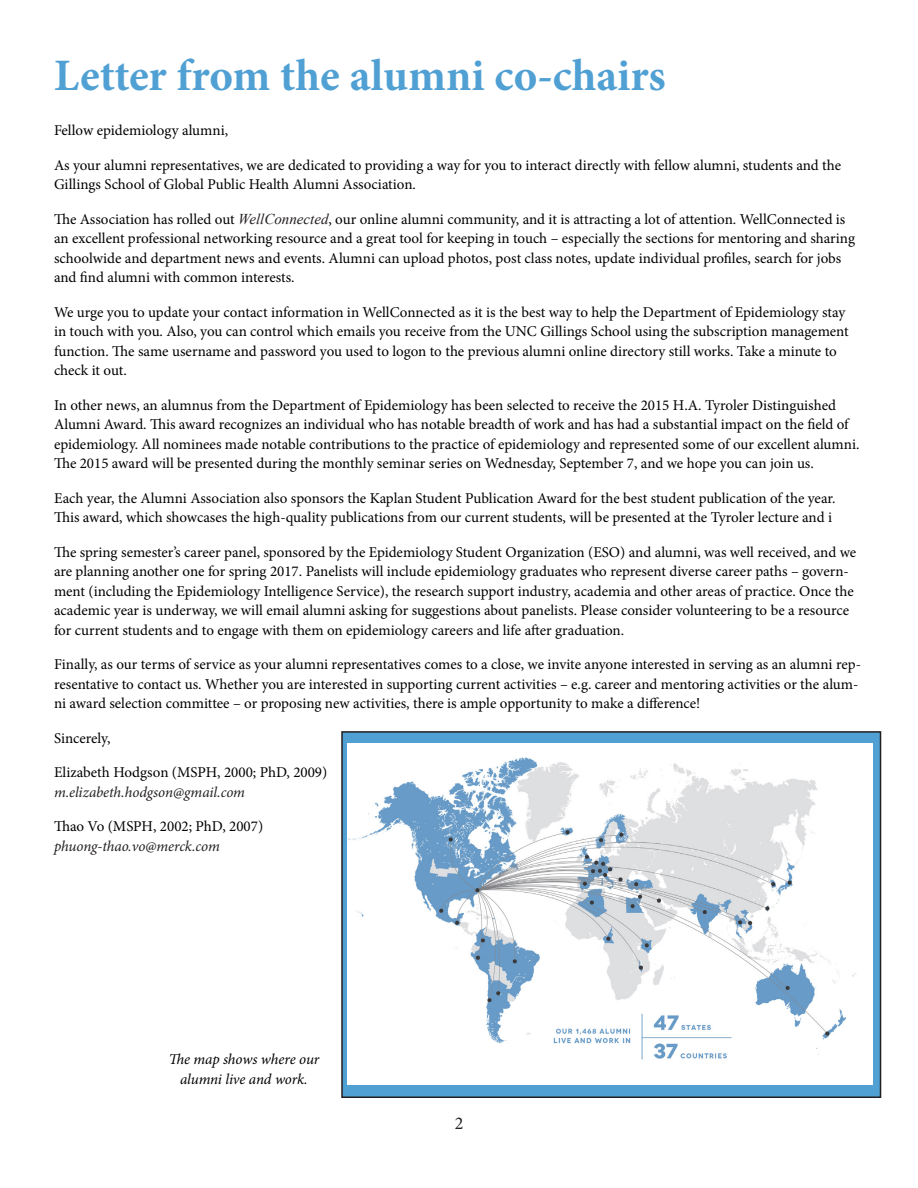
<style>
.page{position:relative;width:918px;height:1188px;background:#fff}
.page>*{position:absolute;margin:0;border:0;box-sizing:border-box;transform-origin:0 0}
.Heading_1{font:700 45px "Minion Pro";color:#50a0d4}
.t1{font:18px "Minion Pro";color:#231f20}
.EpiNewsletter_body{font:15px/19.5px "Minion Pro";color:#000}
.EpiNewsletter_body-2{font:italic 15px/19.5px "Minion Pro";letter-spacing:-.01em;color:#000;text-align:center}
.s1{font-family:"Times New Roman";font-style:italic;color:#231f20}
.s2{font-style:italic;color:#231f20}
</style>
<div class="page">
<div style="left:342px;top:732px;width:539px;height:365px;background:#50a0d4"></div>
<div style="left:341px;top:731px;width:540px;height:367px;border:2px solid #231f20"></div>
<img style="left:348px;top:743px;width:525px;height:341px">
<p class="Heading_1" style="left:54px;top:44px;width:613px">Letter from the alumni co-chairs</p>
<p class="EpiNewsletter_body" style="left:54px;top:121px;width:176px">Fellow epidemiology alumni,</p>
<p class="EpiNewsletter_body" style="left:54px;top:155px;width:789px">As your alumni representatives, we are dedicated to providing a way for you to interact directly with fellow alumni, students and the<br>Gillings School of Global Public Health Alumni Association.</p>
<p class="EpiNewsletter_body" style="left:54px;top:209px;width:803px">The Association has rolled out <span class="s1">WellConnected</span>, our online alumni community, and it is attracting a lot of attention. WellConnected is an excellent professional networking resource and a great tool for keeping in touch – especially the sections for mentoring and sharing schoolwide and department news and events. Alumni can upload photos, post class notes, update individual profiles, search for jobs and find alumni with common interests.</p>
<p class="EpiNewsletter_body" style="left:54px;top:302px;width:796px">We urge you to update your contact information in WellConnected as it is the best way to help the Department of Epidemiology stay in touch with you. Also, you can control which emails you receive from the UNC Gillings School using the subscription management function. The same username and password you used to logon to the previous alumni online directory still works. Take a minute to check it out.</p>
<p class="EpiNewsletter_body" style="left:54px;top:395px;width:807px">In other news, an alumnus from the Department of Epidemiology has been selected to receive the 2015 H.A. Tyroler Distinguished Alumni Award. This award recognizes an individual who has notable breadth of work and has had a substantial impact on the field of epidemiology. All nominees made notable contributions to the practice of epidemiology and represented some of our excellent alumni.<br>The 2015 award will be presented during the monthly seminar series on Wednesday, September 7, and we hope you can join us.</p>
<p class="EpiNewsletter_body" style="left:54px;top:488px;width:783px">Each year, the Alumni Association also sponsors the Kaplan Student Publication Award for the best student publication of the year.<br>This award, which showcases the high-quality publications from our current students, will be presented at the Tyroler lecture and i</p>
<p class="EpiNewsletter_body" style="left:54px;top:542px;width:804px">The spring semester’s career panel, sponsored by the Epidemiology Student Organization (ESO) and alumni, was well received, and we are planning another one for spring 2017. Panelists will include epidemiology graduates who represent diverse career paths – govern&shy;ment (including the Epidemiology Intelligence Service), the research support industry, academia and other areas of practice. Once the academic year is underway, we will email alumni asking for suggestions about panelists. Please consider volunteering to be a resource for current students and to engage with them on epidemiology careers and life after graduation.</p>
<p class="EpiNewsletter_body" style="left:54px;top:655px;width:809px">Finally, as our terms of service as your alumni representatives comes to a close, we invite anyone interested in serving as an alumni rep&shy;resentative to contact us. Whether you are interested in supporting current activities – e.g. career and mentoring activities or the alum&shy;ni award selection committee – or proposing new activities, there is ample opportunity to make a difference!</p>
<p class="EpiNewsletter_body" style="left:54px;top:728px;width:58px">Sincerely,</p>
<p class="EpiNewsletter_body" style="left:54px;top:763px;width:275px">Elizabeth Hodgson (MSPH, 2000; PhD, 2009) <span class="s2">m.elizabeth.hodgson@gmail.com</span></p>
<p class="EpiNewsletter_body" style="left:54px;top:817px;width:211px">Thao Vo (MSPH, 2002; PhD, 2007) <span class="s2">phuong-thao.vo@merck.com</span></p>
<p class="EpiNewsletter_body-2" style="left:169px;top:1050px;width:152px">The map shows where our alumni live and work.</p>
<p class="t1" style="left:455px;top:1111px;width:10px">2</p>
</div>
